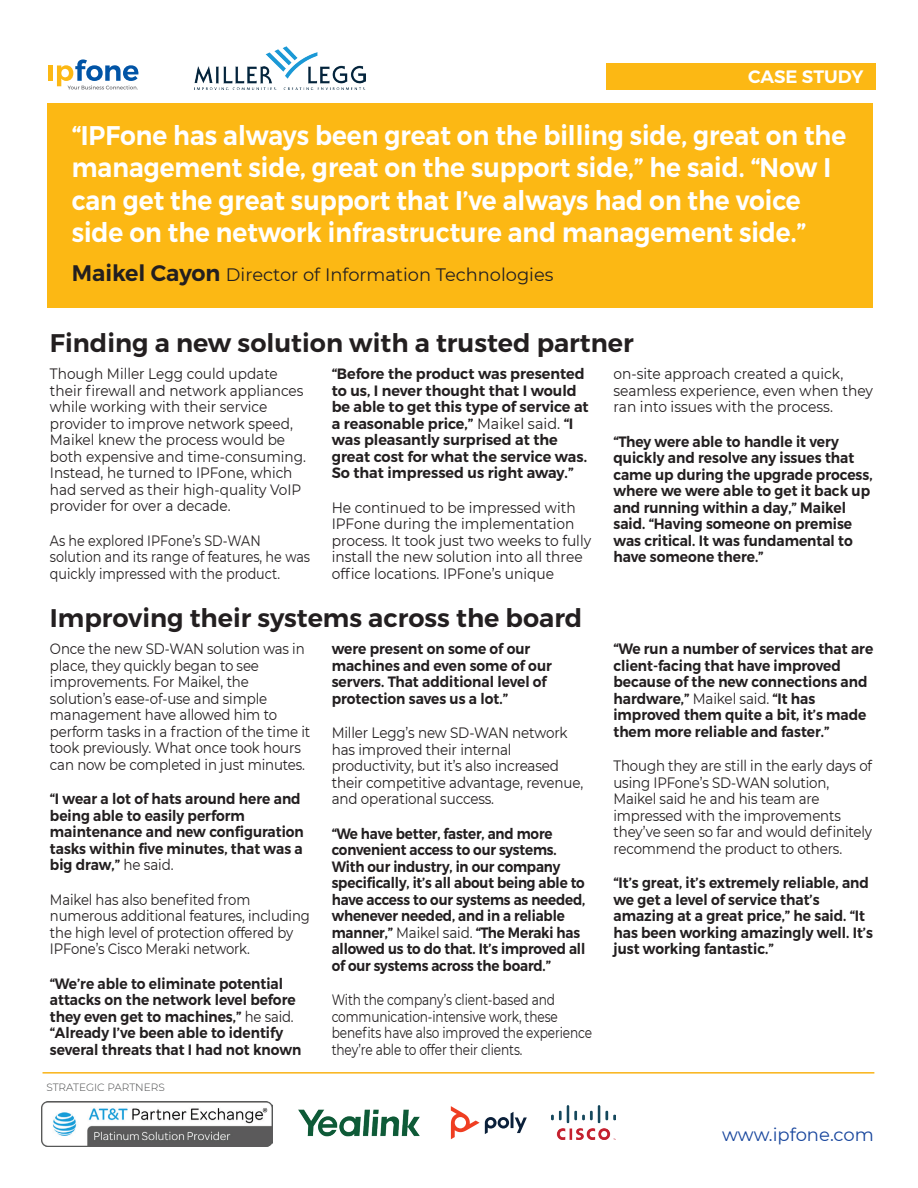
<style>
.page{position:relative;width:918px;height:1188px;background:#fff}
.page>*{position:absolute;margin:0;border:0;box-sizing:border-box;transform-origin:0 0}
.t1{font:600 27px/32.4px "Montserrat";color:#fff;scale:.92 1}
.t2{font:600 25.5px "Montserrat";color:#231f20}
.t3{font:18px "Montserrat";color:#231f20}
.t4{font:18px "Montserrat";color:#18469d}
.t5{font:600 18px "Montserrat";color:#fff}
.t6{font:600 15px/16.5px "Montserrat";color:#231f20;scale:.92 1}
.t7{font:15px/16.5px "Montserrat";letter-spacing:-.01em;color:#231f20;scale:.89 1}
.t8{font:600 15px/16.5px "Montserrat";color:#231f20;scale:.9 1}
.t9{font:15px/16.5px "Montserrat";letter-spacing:-.01em;color:#231f20;scale:.91 1}
.t10{font:15px/16.5px "Montserrat";letter-spacing:-.01em;color:#231f20;scale:.92 1}
.t11{font:600 15px/16.5px "Montserrat";color:#231f20;scale:.96 1}
.t12{font:15px/16.5px "Montserrat";letter-spacing:-.01em;color:#231f20;scale:.9 1}
.t13{font:15px/16.5px "Montserrat";letter-spacing:-.01em;color:#231f20;scale:.81 1}
.t14{font:15px/16.5px "Montserrat";letter-spacing:-.01em;color:#231f20;scale:.88 1}
.t15{font:15px/16.5px "Montserrat";letter-spacing:-.01em;color:#231f20;scale:.85 1}
.t16{font:300 10.5px "Montserrat";color:#464748}
.s1{font-weight:600;font-size:22.5px}
.s2{font-weight:400}
</style>
<div class="page">
<div style="left:47px;top:103px;width:826px;height:204px;background:#fcb814"></div>
<div style="left:606px;top:63px;width:269px;height:26px;background:#fcb814"></div>
<hr style="left:43px;top:1072px;width:831px;height:2px;background:#f9b317">
<img style="left:42px;top:1102px;width:230px;height:44px">
<img style="left:298px;top:1110px;width:122px;height:26px">
<img style="left:551px;top:1106px;width:64px;height:33px">
<svg style="left:451px;top:1106px;width:76px;height:33px"></svg>
<hr style="left:49px;top:65px;width:4px;height:16px;background:#fcb814">
<svg style="left:57px;top:59px;width:82px;height:31px"></svg>
<img style="left:194px;top:47px;width:171px;height:43px">
<p class="t5" style="left:748px;top:65px;width:117px">CASE STUDY</p>
<h1 class="t1" style="left:72px;top:119px;width:843px">“IPFone has always been great on the billing side, great on the management side, great on the support side,” he said. “Now I can get the great support that I’ve always had on the voice side on the network infrastructure and management side.”</h1>
<p class="t3" style="left:72px;top:262px;width:483px"><span class="s1">Maikel Cayon</span> Director of Information Technologies</p>
<h2 class="t2" style="left:50px;top:328px;width:585px">Finding a new solution with a trusted partner</h2>
<p class="t9" style="left:50px;top:365px;width:283px">Though Miller Legg could update their firewall and network appliances while working with their service provider to improve network speed, Maikel knew the process would be both expensive and time-consuming.<br>Instead, he turned to IPFone, which had served as their high-quality VoIP provider for over a decade.</p>
<p class="t15" style="left:50px;top:532px;width:308px">As he explored IPFone’s SD-WAN solution and its range of features, he was quickly impressed with the product.</p>
<p class="t10" style="left:613px;top:365px;width:284px">on-site approach created a quick, seamless experience, even when they ran into issues with the process.</p>
<p class="t6" style="left:613px;top:433px;width:283px">“They were able to handle it very quickly and resolve any issues that came up during the upgrade process, where we were able to get it back up and running within a day,” Maikel said. “Having someone on premise was critical. It was fundamental to have someone there.”</p>
<p class="t11" style="left:332px;top:366px;width:269px">“Before the product was presented to us, I never thought that I would be able to get this type of service at a reasonable price,” <span class="s2">Maikel said.</span> “I was pleasantly surprised at the great cost for what the service was.<br>So that impressed us right away.”</p>
<p class="t10" style="left:332px;top:499px;width:284px">He continued to be impressed with IPFone during the implementation process. It took just two weeks to fully install the new solution into all three office locations. IPFone’s unique</p>
<h2 class="t2" style="left:50px;top:602px;width:534px">Improving their systems across the board</h2>
<p class="t7" style="left:50px;top:640px;width:294px">Once the new SD-WAN solution was in place, they quickly began to see improvements. For Maikel, the solution’s ease-of-use and simple management have allowed him to perform tasks in a fraction of the time it took previously. What once took hours can now be completed in just minutes.</p>
<p class="t6" style="left:50px;top:791px;width:278px">“I wear a lot of hats around here and being able to easily perform maintenance and new configuration tasks within five minutes, that was a big draw,” <span class="s2">he said.</span></p>
<p class="t14" style="left:50px;top:890px;width:297px">Maikel has also benefited from numerous additional features, including the high level of protection offered by IPFone’s Cisco Meraki network.</p>
<p class="t6" style="left:50px;top:975px;width:275px">“We’re able to eliminate potential attacks on the network level before they even get to machines,” <span class="s2">he said. </span>“Already I’ve been able to identify several threats that I had not known</p>
<p class="t6" style="left:332px;top:641px;width:241px">were present on some of our machines and even some of our servers. That additional level of protection saves us a lot.”</p>
<p class="t12" style="left:332px;top:724px;width:281px">Miller Legg’s new SD-WAN network has improved their internal productivity, but it’s also increased their competitive advantage, revenue, and operational success.</p>
<p class="t8" style="left:332px;top:825px;width:283px">“We have better, faster, and more convenient access to our systems.<br>With our industry, in our company specifically, it’s all about being able to have access to our systems as needed, whenever needed, and in a reliable manner,” <span class="s2">Maikel said.</span> “The Meraki has allowed us to do that. It’s improved all of our systems across the board.”</p>
<p class="t13" style="left:332px;top:991px;width:323px">With the company’s client-based and communication-intensive work, these benefits have also improved the experience they’re able to offer their clients.</p>
<p class="t16" style="left:46px;top:1080px;width:120px">STRATEGIC PARTNERS</p>
<p class="t6" style="left:613px;top:641px;width:284px">“We run a number of services that are client-facing that have improved because of the new connections and hardware,” <span class="s2">Maikel said.</span> “It has improved them quite a bit, it’s made them more reliable and faster.”</p>
<p class="t7" style="left:613px;top:757px;width:292px">Though they are still in the early days of using IPFone’s SD-WAN solution, Maikel said he and his team are impressed with the improvements they’ve seen so far and would definitely recommend the product to others.</p>
<p class="t6" style="left:613px;top:875px;width:284px">“It’s great, it’s extremely reliable, and we get a level of service that’s amazing at a great price,” he said. “It has been working amazingly well. It’s just working fantastic.”</p>
<p class="t4" style="left:722px;top:1122px;width:153px">www.ipfone.com</p>
</div>
